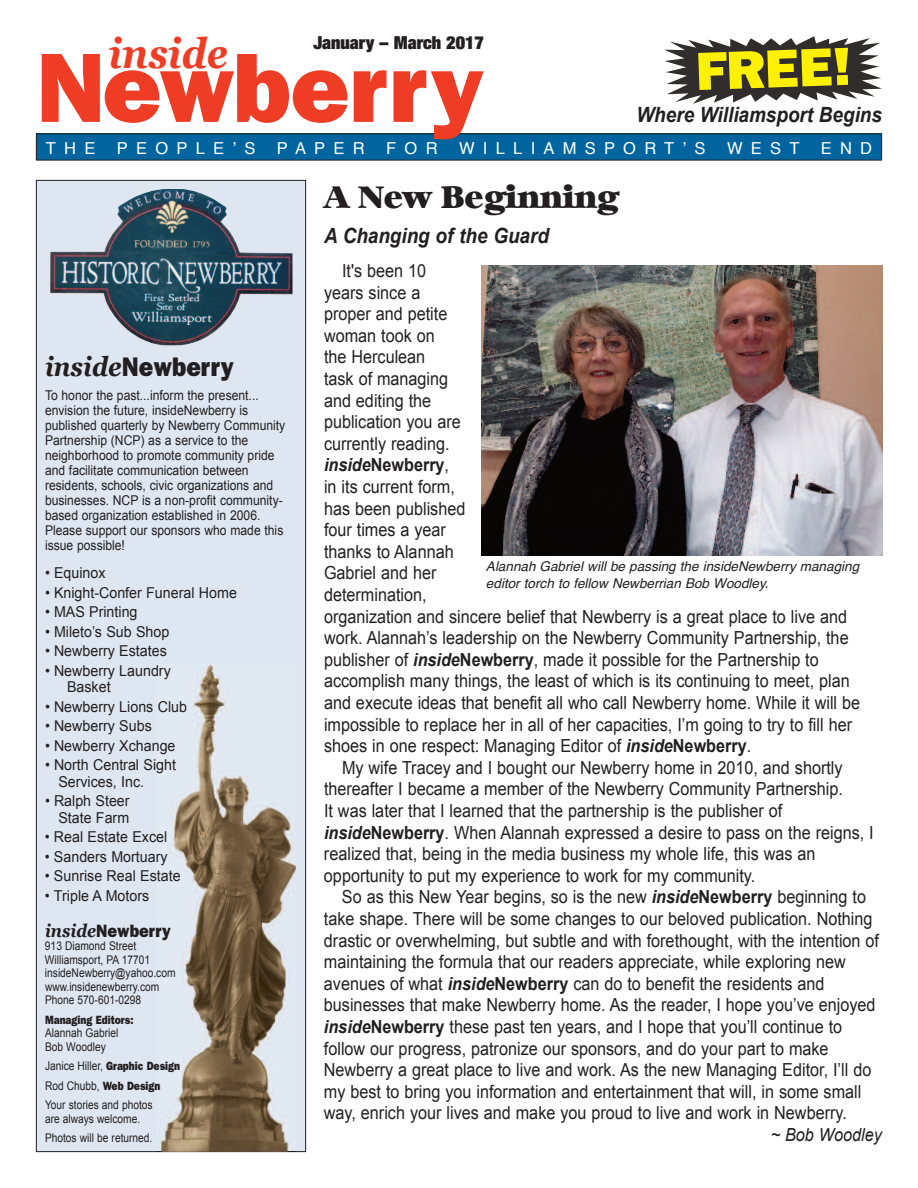
<style>
.page{position:relative;width:918px;height:1188px;background:#fff}
.page>*{position:absolute;margin:0;border:0;box-sizing:border-box;transform-origin:0 0}
.t1{font:800 99px "Franklin Gothic";color:#ef3c25}
.t2{font:800 54px "Franklin Gothic";color:#fff101;scale:1.05 1}
.t3{font:italic 700 42px "Georgia";color:#ef3c25;scale:.9 1}
.t4{font:30px "Bianca";color:#231f20}
.t5{font:800 27px "Franklin Gothic";color:#231f20;scale:.9 1}
.t6{font:italic 700 21px "Arial";color:#231f20;scale:.9 1}
.t7{font:18px/21.6px "Arial";color:#231f20;scale:.9 1}
.t8{font:900 expanded 18px "Helvetica Neue";color:#231f20}
.t9{font:800 18px "Franklin Gothic";color:#231f20;scale:.9 1}
.t10{font:italic 18px "Arial";color:#231f20;scale:.9 1}
.t11{font:16.5px "Helvetica";letter-spacing:.5em;color:#fff}
.t12{font:15px/16.5px "Arial";color:#231f20;scale:.95 1}
.t13{font:13.5px/15px "Arial";color:#231f20;scale:.9 1}
.t14{font:italic 13.5px/16.2px "Helvetica";color:#231f20}
.t15{font:12px/13.5px "Arial";color:#231f20;scale:.85 1}
.t16{font:800 12px "Franklin Gothic";color:#231f20;scale:.85 1}
.s1{font-family:"Georgia";font-weight:700;font-style:italic}
.s2{font-family:"Franklin Gothic";font-weight:800}
.s3{font-weight:700;font-style:italic}
.s4{font-weight:700}
</style>
<div class="page">
<div style="left:36px;top:180px;width:270px;height:972px;background:#dee6f1"></div>
<img style="left:50px;top:189px;width:242px;height:156px">
<img style="left:158px;top:665px;width:138px;height:487px">
<div style="left:36px;top:134px;width:846px;height:26px;background:#00649e"></div>
<svg style="left:664px;top:36px;width:218px;height:68px"></svg>
<img style="left:482px;top:266px;width:400px;height:289px">
<p class="t8" style="left:313px;top:36px;width:172px">January – March 2017</p>
<h3 class="t3" style="left:108px;top:29px;width:134px">inside</h3>
<h1 class="t1" style="left:36px;top:30px;width:450px">Newberry</h1>
<h2 class="t2" style="left:695px;top:40px;width:149px;rotate:-2deg">FREE!</h2>
<p class="t6" style="left:636px;top:103px;width:274px">Where Williamsport Begins</p>
<p class="t11" style="left:46px;top:141px;width:51px">THE</p>
<p class="t11" style="left:117px;top:141px;width:140px">PEOPLE’S</p>
<p class="t11" style="left:277px;top:141px;width:89px">PAPER</p>
<p class="t11" style="left:386px;top:141px;width:53px">FOR</p>
<p class="t11" style="left:459px;top:141px;width:248px">WILLIAMSPORT’S</p>
<p class="t11" style="left:727px;top:141px;width:74px">WEST</p>
<p class="t11" style="left:821px;top:141px;width:53px">END</p>
<h3 class="t5" style="left:45px;top:351px;width:211px"><span class="s1">inside</span>Newberry</h3>
<p class="t13" style="left:45px;top:388px;width:269px">To honor the past...inform the present... envision the future, insideNewberry is published quarterly by Newberry Community Partnership (NCP) as a service to the neighborhood to promote community pride and facilitate communication between residents, schools, civic organizations and businesses. NCP is a non-profit community&shy;based organization established in 2006.<br>Please support our sponsors who made this issue possible!</p>
<p class="t12" style="left:45px;top:565px;width:65px">• Equinox</p>
<p class="t12" style="left:45px;top:584px;width:204px">• Knight-Confer Funeral Home</p>
<p class="t12" style="left:45px;top:604px;width:99px">• MAS Printing</p>
<p class="t12" style="left:45px;top:623px;width:132px">• Mileto’s Sub Shop</p>
<p class="t12" style="left:45px;top:643px;width:130px">• Newberry Estates</p>
<p class="t12" style="left:67px;top:662px;width:111px;text-indent:-22px">• Newberry Laundry<br>Basket</p>
<p class="t12" style="left:45px;top:698px;width:151px">• Newberry Lions Club</p>
<p class="t12" style="left:45px;top:718px;width:114px">• Newberry Subs</p>
<p class="t12" style="left:45px;top:737px;width:139px">• Newberry Xchange</p>
<p class="t12" style="left:58px;top:757px;width:125px;text-indent:-13px">• North Central Sight<br>Services, Inc.</p>
<p class="t12" style="left:45px;top:793px;width:91px;text-align:right">• Ralph Steer<br>State Farm</p>
<p class="t12" style="left:45px;top:829px;width:130px">• Real Estate Excel</p>
<p class="t12" style="left:45px;top:848px;width:131px">• Sanders Mortuary</p>
<p class="t12" style="left:45px;top:868px;width:144px">• Sunrise Real Estate</p>
<p class="t12" style="left:45px;top:887px;width:111px">• Triple A Motors</p>
<p class="t9" style="left:45px;top:920px;width:141px"><span class="s1">inside</span>Newberry</p>
<p class="t15" style="left:45px;top:940px;width:155px">913 Diamond Street<br>Williamsport, PA 17701 insideNewberry@yahoo.com www.insidenewberry.com<br>Phone 570-601-0298</p>
<p class="t16" style="left:45px;top:1013px;width:106px">Managing Editors:</p>
<p class="t15" style="left:45px;top:1027px;width:88px">Alannah Gabriel<br>Bob Woodley</p>
<p class="t15" style="left:45px;top:1057px;width:161px;line-height:19.5px">Janice Hiller, <span class="s2">Graphic Design<br></span>Rod Chubb, <span class="s2">Web Design<br></span>Your stories and photos</p>
<p class="t15" style="left:45px;top:1109px;width:128px;line-height:19.5px">are always welcome.<br>Photos will be returned.</p>
<h3 class="t4" style="left:324px;top:181px;width:296px">A New Beginning</h3>
<p class="t6" style="left:324px;top:224px;width:252px">A Changing of the Guard</p>
<p class="t7" style="left:324px;top:260px;width:597px;text-indent:18px">It's been 10<br>years since a<br>proper and petite<br>woman took on<br>the Herculean<br>task of managing<br>and editing the<br>publication you are<br>currently reading.<br><span class="s3">inside</span><span class="s4">Newberry</span>,<br>in its current form,<br>has been published<br>four times a year<br>thanks to Alannah<br>Gabriel and her<br>determination,<br>organization and sincere belief that Newberry is a great place to live and work. Alannah’s leadership on the Newberry Community Partnership, the publisher of <span class="s3">inside</span><span class="s4">Newberry</span>, made it possible for the Partnership to accomplish many things, the least of which is its continuing to meet, plan and execute ideas that benefit all who call Newberry home. While it will be impossible to replace her in all of her capacities, I’m going to try to fill her shoes in one respect: Managing Editor of <span class="s3">inside</span><span class="s4">Newberry</span>.</p>
<p class="t7" style="left:324px;top:757px;width:612px;text-indent:18px">My wife Tracey and I bought our Newberry home in 2010, and shortly thereafter I became a member of the Newberry Community Partnership.<br>It was later that I learned that the partnership is the publisher of <span class="s3">inside</span><span class="s4">Newberry</span>. When Alannah expressed a desire to pass on the reigns, I realized that, being in the media business my whole life, this was an opportunity to put my experience to work for my community.</p>
<p class="t7" style="left:324px;top:886px;width:618px;text-indent:18px">So as this New Year begins, so is the new <span class="s3">inside</span><span class="s4">Newberry</span> beginning to take shape. There will be some changes to our beloved publication. Nothing drastic or overwhelming, but subtle and with forethought, with the intention of maintaining the formula that our readers appreciate, while exploring new avenues of what <span class="s3">inside</span><span class="s4">Newberry</span> can do to benefit the residents and businesses that make Newberry home. As the reader, I hope you’ve enjoyed <span class="s3">inside</span><span class="s4">Newberry</span> these past ten years, and I hope that you’ll continue to follow our progress, patronize our sponsors, and do your part to make Newberry a great place to live and work. As the new Managing Editor, I’ll do my best to bring you information and entertainment that will, in some small way, enrich your lives and make you proud to live and work in Newberry.</p>
<p class="t10" style="left:771px;top:1125px;width:125px">~ Bob Woodley</p>
<p class="t14" style="left:486px;top:560px;width:375px">Alannah Gabriel will be passing the insideNewberry managing editor torch to fellow Newberrian Bob Woodley.</p>
</div>
